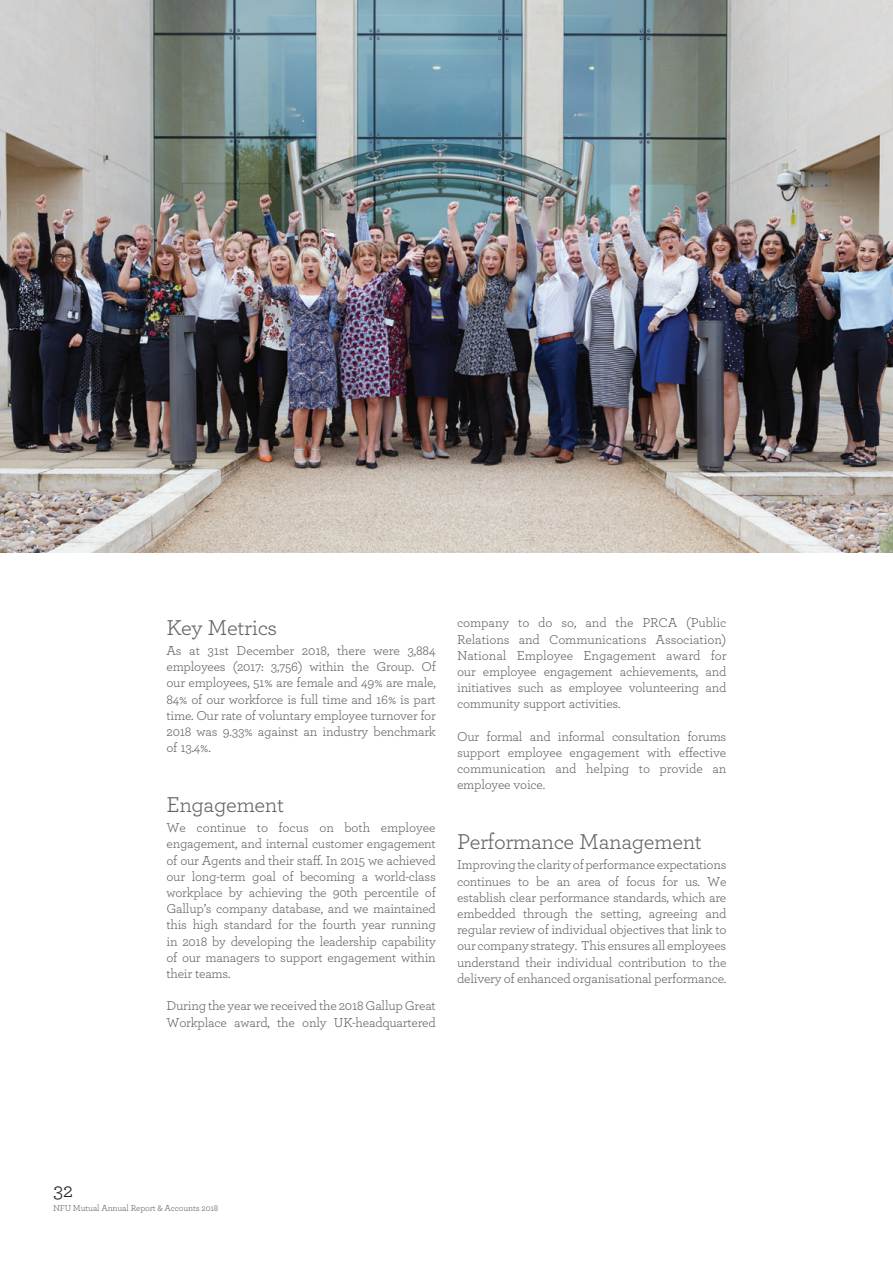
<style>
.page{position:relative;width:893px;height:1263px;background:#fff}
.page>*{position:absolute;margin:0;border:0;box-sizing:border-box;transform-origin:0 0}
.t1{font:22.5px "Archer";letter-spacing:-.02em;color:#636366}
.t2{font:21px "Archer";color:#231f20}
.t3{font:13.5px/16.2px "Archer";letter-spacing:-.02em;color:#636366;text-align:justify}
.t4{font:9px "Archer";letter-spacing:-.015em;color:#636366}
</style>
<div class="page">
<img style="left:0;top:0;width:893px;height:553px">
<p class="t1" style="left:167px;top:612px;width:112px">Key Metrics</p>
<p class="t3" style="left:167px;top:642px;width:271px">As at 31st December 2018, there were 3,884 employees (2017: 3,756) within the Group. Of our employees, 51% are female and 49% are male, 84% of our workforce is full time and 16% is part time. Our rate of voluntary employee turnover for 2018 was 9.33% against an industry benchmark of 13.4%.</p>
<p class="t1" style="left:167px;top:789px;width:119px">Engagement</p>
<p class="t3" style="left:167px;top:819px;width:271px">We continue to focus on both employee engagement, and internal customer engagement of our Agents and their staff. In 2015 we achieved our long-term goal of becoming a world-class workplace by achieving the 90th percentile of Gallup’s company database, and we maintained this high standard for the fourth year running in 2018 by developing the leadership capability of our managers to support engagement within their teams.</p>
<p class="t3" style="left:167px;top:997px;width:271px">During the year we received the 2018 Gallup Great<br>Workplace award, the only UK-headquartered</p>
<p class="t3" style="left:457px;top:614px;width:271px">company to do so, and the PRCA (Public Relations and Communications Association)<br>National Employee Engagement award for our employee engagement achievements, and initiatives such as employee volunteering and community support activities.</p>
<p class="t3" style="left:457px;top:728px;width:271px">Our formal and informal consultation forums support employee engagement with effective communication and helping to provide an employee voice.</p>
<p class="t1" style="left:457px;top:826px;width:246px">Performance Management</p>
<p class="t3" style="left:457px;top:856px;width:271px">Improving the clarity of performance expectations continues to be an area of focus for us. We establish clear performance standards, which are embedded through the setting, agreeing and regular review of individual objectives that link to our company strategy. This ensures all employees understand their individual contribution to the delivery of enhanced organisational performance.</p>
<p class="t2" style="left:53px;top:1175px;width:21px">32</p>
<p class="t4" style="left:53px;top:1201px;width:167px">NFU Mutual Annual Report &amp; Accounts 2018</p>
</div>
